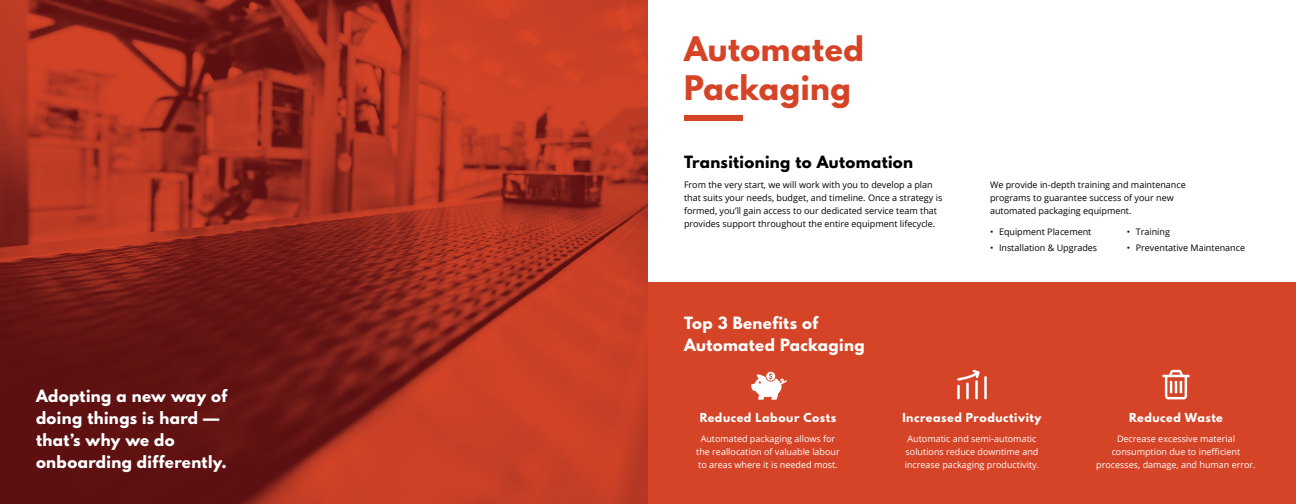
<style>
.page{position:relative;width:1296px;height:504px;background:#fff}
.page>*{position:absolute;margin:0;border:0;box-sizing:border-box;transform-origin:0 0}
.t1{font:700 30px/40px "League Spartan";letter-spacing:.015em;color:#d64427}
.t2{font:700 15px/22px "League Spartan";letter-spacing:.025em;color:#fff}
.t3{font:700 15px "League Spartan";letter-spacing:.025em;color:#000}
.t4{font:700 11px "League Spartan";letter-spacing:.05em;color:#fff}
.t5{font:9px/13px "Open Sans";color:#000}
.t6{font:9px/13px "Open Sans";color:#fff;text-align:center}
</style>
<div class="page">
<div style="left:612px;top:282px;width:684px;height:222px;background:#d64427"></div>
<svg style="left:751px;top:372px;width:36px;height:28px"></svg>
<svg style="left:957px;top:370px;width:30px;height:29px"></svg>
<svg style="left:1162px;top:370px;width:28px;height:29px"></svg>
<img style="left:0;top:0;width:648px;height:504px">
<div style="left:684px;top:115px;width:58px;height:6px;background:#d64427"></div>
<h2 class="t2" style="left:36px;top:385px;width:193px">Adopting a new way of doing things is hard — that’s why we do onboarding differently.</h2>
<h1 class="t1" style="left:684px;top:28px;width:181px">Automated<br>Packaging</h1>
<h2 class="t3" style="left:684px;top:150px;width:231px">Transitioning to Automation</h2>
<p class="t5" style="left:684px;top:178px;width:260px">From the very start, we will work with you to develop a plan that suits your needs, budget, and timeline. Once a strategy is formed, you’ll gain access to our dedicated service team that provides support throughout the entire equipment lifecycle.</p>
<p class="t5" style="left:990px;top:178px;width:197px">We provide in-depth training and maintenance programs to guarantee success of your new automated packaging equipment.</p>
<p class="t5" style="left:990px;top:225px;width:103px">• Equipment Placement</p>
<p class="t5" style="left:990px;top:241px;width:109px">• Installation &amp; Upgrades</p>
<p class="t5" style="left:1127px;top:225px;width:45px">• Training</p>
<p class="t5" style="left:1127px;top:241px;width:120px">• Preventative Maintenance</p>
<h2 class="t2" style="left:684px;top:312px;width:182px">Top 3 Benefits of<br>Automated Packaging</h2>
<p class="t4" style="left:700px;top:409px;width:138px">Reduced Labour Costs</p>
<p class="t6" style="left:696px;top:432px;width:145px">Automated packaging allows for the reallocation of valuable labour to areas where it is needed most.</p>
<p class="t4" style="left:902px;top:409px;width:141px">Increased Productivity</p>
<p class="t6" style="left:905px;top:432px;width:136px">Automatic and semi-automatic solutions reduce downtime and increase packaging productivity.</p>
<p class="t4" style="left:1129px;top:409px;width:95px">Reduced Waste</p>
<p class="t6" style="left:1096px;top:432px;width:161px">Decrease excessive material consumption due to inefficient processes, damage, and human error.</p>
</div>
